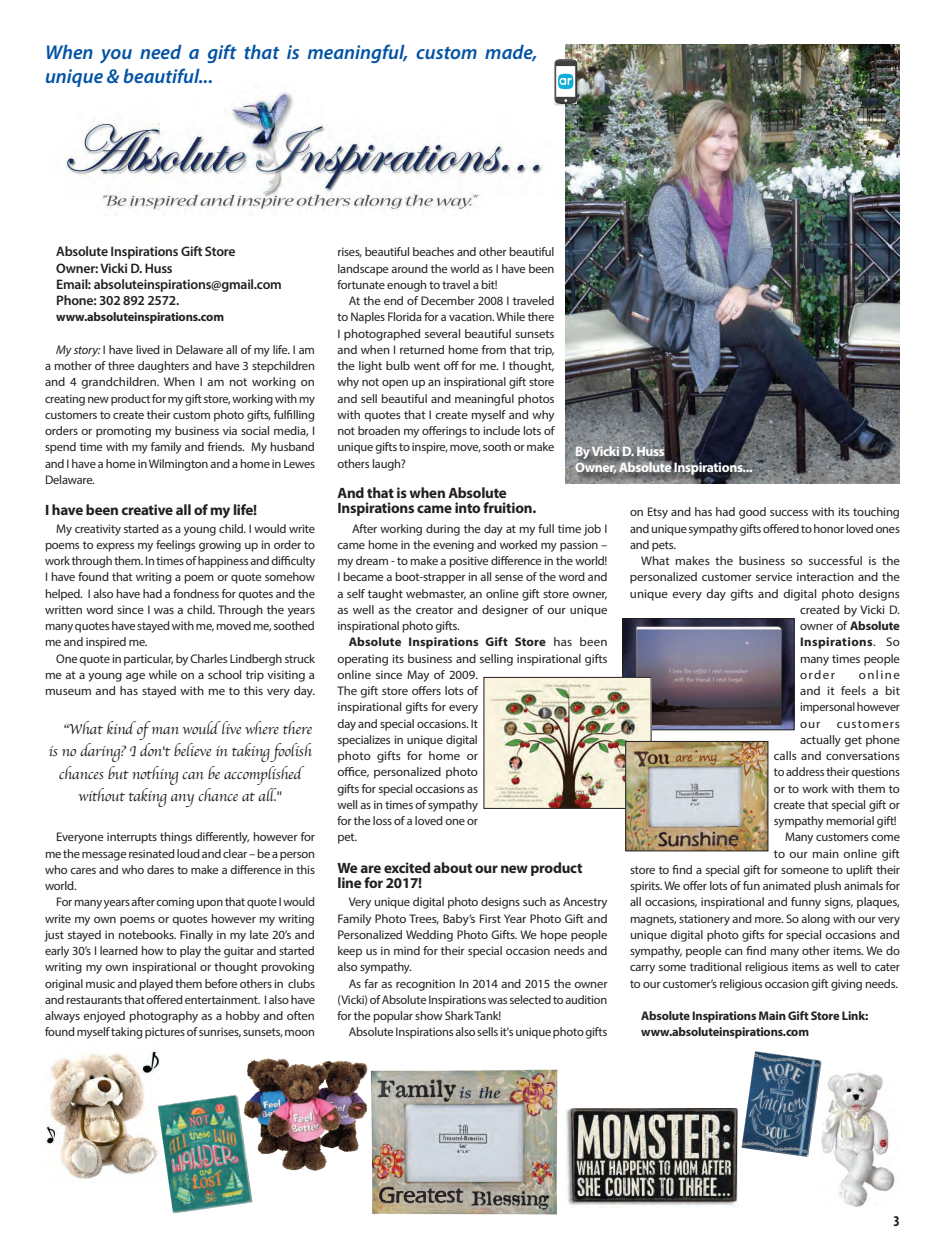
<style>
.page{position:relative;width:945px;height:1260px;background:#fff}
.page>*{position:absolute;margin:0;border:0;box-sizing:border-box;transform-origin:0 0}
.Author{font:italic 600 20px/24px "Myriad Pro";color:#0353a5}
.Body_1{font:15px "Apple Chancery";letter-spacing:-.015em;color:#231f20}
.Subhead{font:700 15px/15px "Myriad Pro";letter-spacing:-.015em;color:#231f20}
.Author-2{font:700 condensed 15px "Myriad Pro";color:#231f20}
.Body_1-2{font:600 13.75px "Myriad Pro";letter-spacing:-.015em;color:#231f20}
.Body_1-3{font:700 13.75px/16.5px "Myriad Pro";letter-spacing:-.025em;color:#fff}
.Body_1-4{font:12.5px/16.2px "Myriad Pro";letter-spacing:-.015em;color:#231f20;text-align:justify}
.Body_1-5{font:700 12.5px "Myriad Pro";letter-spacing:-.015em;color:#231f20}
.Body_1-6{font:12.5px "Myriad Pro";letter-spacing:.005em;color:#231f20}
.Body_1-7{font:700 12.5px "Myriad Pro";letter-spacing:.03em;color:#231f20}
.s1{font-style:italic}
.s2{font-weight:700}
.s3{font-weight:400}
</style>
<div class="page">
<img style="left:566px;top:45px;width:334px;height:439px">
<img style="left:65px;top:92px;width:480px;height:119px">
<div style="left:553px;top:57px;width:27px;height:49px;background:#231f20;opacity:.25"></div>
<img style="left:624px;top:620px;width:168px;height:108px">
<div style="left:622px;top:618px;width:172px;height:112px;border:1px solid #231f20"></div>
<img style="left:486px;top:679px;width:163px;height:128px">
<div style="left:484px;top:677px;width:167px;height:132px;border:1px solid #231f20"></div>
<img style="left:627px;top:743px;width:139px;height:106px">
<div style="left:625px;top:741px;width:143px;height:110px;border:1px solid #231f20"></div>
<div style="left:575px;top:446px;width:189px;height:40px;background:#231f20;opacity:.91"></div>
<img style="left:370px;top:1069px;width:188px;height:146px">
<img style="left:246px;top:1058px;width:122px;height:113px">
<img style="left:822px;top:1072px;width:73px;height:135px">
<img style="left:46px;top:1050px;width:114px;height:130px">
<img style="left:742px;top:1051px;width:80px;height:106px">
<img style="left:158px;top:1095px;width:94px;height:118px">
<img style="left:566px;top:1109px;width:171px;height:99px">
<p class="Author" style="left:45px;top:40px;width:494px">When you need a gift that is meaningful, custom made, unique &amp; beautiful...</p>
<p class="Body_1-2" style="left:56px;top:243px;width:181px">Absolute Inspirations Gift Store</p>
<p class="Body_1-2" style="left:56px;top:259px;width:118px">Owner: Vicki D. Huss</p>
<p class="Body_1-2" style="left:56px;top:275px;width:227px">Email: absoluteinspirations@gmail.com</p>
<p class="Body_1-2" style="left:56px;top:292px;width:125px">Phone: 302 892 2572.</p>
<p class="Body_1-5" style="left:56px;top:309px;width:169px">www.absoluteinspirations.com</p>
<p class="Body_1-4" style="left:45px;top:341px;width:272px;text-indent:11px"><span class="s1">My story:</span> I have lived in Delaware all of my life. I am a mother of three daughters and have 3 stepchildren and 4 grandchildren. When I am not working on creating new product for my gift store, working with my customers to create their custom photo gifts, fulfilling orders or promoting my business via social media, I spend time with my family and friends. My husband and I have a home in Wilmington and a home in Lewes Delaware.</p>
<p class="Subhead" style="left:45px;top:502px;width:214px">I have been creative all of my life!</p>
<p class="Body_1-4" style="left:45px;top:520px;width:272px;text-indent:11px">My creativity started as a young child. I would write poems to express my feelings growing up in order to work through them. In times of happiness and difficulty I have found that writing a poem or quote somehow helped. I also have had a fondness for quotes and the written word since I was a child. Through the years many quotes have stayed with me, moved me, soothed me and inspired me.</p>
<p class="Body_1-4" style="left:45px;top:650px;width:272px;text-indent:11px">One quote in particular, by Charles Lindbergh struck me at a young age while on a school trip visiting a museum and has stayed with me to this very day.</p>
<p class="Body_1" style="left:63px;top:717px;width:250px">“What kind of man would live where there</p>
<p class="Body_1" style="left:48px;top:739px;width:265px">is no daring? I don't believe in taking foolish</p>
<p class="Body_1" style="left:59px;top:762px;width:244px">chances but nothing can be accomplished</p>
<p class="Body_1" style="left:79px;top:784px;width:204px">without taking any chance at all."</p>
<p class="Body_1-4" style="left:45px;top:829px;width:272px;text-indent:11px">Everyone interrupts things differently, however for me the message resinated loud and clear – be a person who cares and who dares to make a difference in this world.</p>
<p class="Body_1-4" style="left:45px;top:894px;width:272px;text-indent:11px">For many years after coming upon that quote I would write my own poems or quotes however my writing just stayed in notebooks. Finally in my late 20’s and early 30’s I learned how to play the guitar and started writing my own inspirational or thought provoking original music and played them before others in clubs and restaurants that offered entertainment. I also have always enjoyed photography as a hobby and often found myself taking pictures of sunrises, sunsets, moon</p>
<p class="Body_1-4" style="left:338px;top:244px;width:219px">rises, beautiful beaches and other beautiful landscape around the world as I have been fortunate enough to travel a bit!</p>
<p class="Body_1-4" style="left:338px;top:292px;width:219px;text-indent:11px">At the end of December 2008 I traveled to Naples Florida for a vacation. While there I photographed several beautiful sunsets and when I returned home from that trip, the light bulb went off for me. I thought, why not open up an inspirational gift store and sell beautiful and meaningful photos with quotes that I create myself and why not broaden my offerings to include lots of unique gifts to inspire, move, sooth or make others laugh?</p>
<p class="Subhead" style="left:338px;top:484px;width:200px">And that is when Absolute<br>Inspirations came into fruition.</p>
<p class="Body_1-4" style="left:338px;top:520px;width:272px;text-indent:15px">After working during the day at my full time job I came home in the evening and worked my passion – my dream - to make a positive difference in the world!<br>I became a boot-strapper in all sense of the word and a self taught webmaster, an online gift store owner, as well as the creator and designer of our unique inspirational photo gifts.</p>
<p class="Body_1-4" style="left:338px;top:634px;width:272px;text-align:left;text-indent:11px"><span class="s2">Absolute Inspirations Gift Store</span> has been operating its business and selling inspirational gifts online since May of 2009.<br>The gift store offers lots of<br>inspirational gifts for every<br>day and special occasions. It<br>specializes in unique digital<br>photo gifts for home or<br>office, personalized photo<br>gifts for special occasions as<br>well as in times of sympathy<br>for the loss of a loved one or<br>pet.</p>
<p class="Subhead" style="left:338px;top:859px;width:247px">We are excited about our new product line for 2017!</p>
<p class="Body_1-4" style="left:338px;top:894px;width:272px;text-indent:11px">Very unique digital photo designs such as Ancestry Family Photo Trees, Baby’s First Year Photo Gift and Personalized Wedding Photo Gifts. We hope people keep us in mind for their special occasion needs and also sympathy.</p>
<p class="Body_1-4" style="left:338px;top:975px;width:272px;text-indent:11px">As far as recognition In 2014 and 2015 the owner (Vicki) of Absolute Inspirations was selected to audition for the popular show Shark Tank!</p>
<p class="Body_1-4" style="left:349px;top:1024px;width:260px">Absolute Inspirations also sells it's unique photo gifts</p>
<p class="Body_1-3" style="left:575px;top:442px;width:179px">By Vicki D. Huss<br>Owner, Absolute Inspirations...</p>
<p class="Body_1-4" style="left:630px;top:504px;width:272px">on Etsy and has had good success with its touching and unique sympathy gifts offered to honor loved ones and pets.</p>
<p class="Body_1-6" style="left:641px;top:553px;width:260px">What makes the business so successful is the</p>
<p class="Body_1-4" style="left:630px;top:569px;width:272px">personalized customer service interaction and the</p>
<p class="Body_1-4" style="left:630px;top:585px;width:271px">unique every day gifts and digital photo designs</p>
<p class="Body_1-4" style="left:800px;top:601px;width:101px">created by Vicki D.</p>
<p class="Body_1-5" style="left:800px;top:618px;width:101px"><span class="s3">owner of</span> Absolute</p>
<p class="Body_1-7" style="left:800px;top:634px;width:101px">Inspirations<span class="s3">. So</span></p>
<p class="Body_1-4" style="left:800px;top:650px;width:101px">many times people</p>
<p class="Body_1-4" style="left:800px;top:666px;width:36px">order</p>
<p class="Body_1-4" style="left:800px;top:666px;width:102px;text-indent:59px">online and it feels a bit impersonal however our</p>
<p class="Body_1-4" style="left:774px;top:715px;width:128px;text-align:right">customers<br>actually get phone<br>calls and conversations to address their questions or to work with them to create that special gift or sympathy memorial gift!</p>
<p class="Body_1-4" style="left:630px;top:829px;width:272px;text-align:right">Many customers come<br>to our main online gift<br>store to find a special gift for someone to uplift their spirits. We offer lots of fun animated plush animals for all occasions, inspirational and funny signs, plaques, magnets, stationery and more. So along with our very unique digital photo gifts for special occasions and sympathy, people can find many other items. We do carry some traditional religious items as well to cater to our customer’s religious occasion gift giving needs.</p>
<p class="Body_1-5" style="left:641px;top:1008px;width:229px">Absolute Inspirations Main Gift Store Link:</p>
<p class="Body_1-5" style="left:641px;top:1024px;width:169px">www.absoluteinspirations.com</p>
<p class="Author-2" style="left:894px;top:1212px;width:8px">3</p>
</div>
